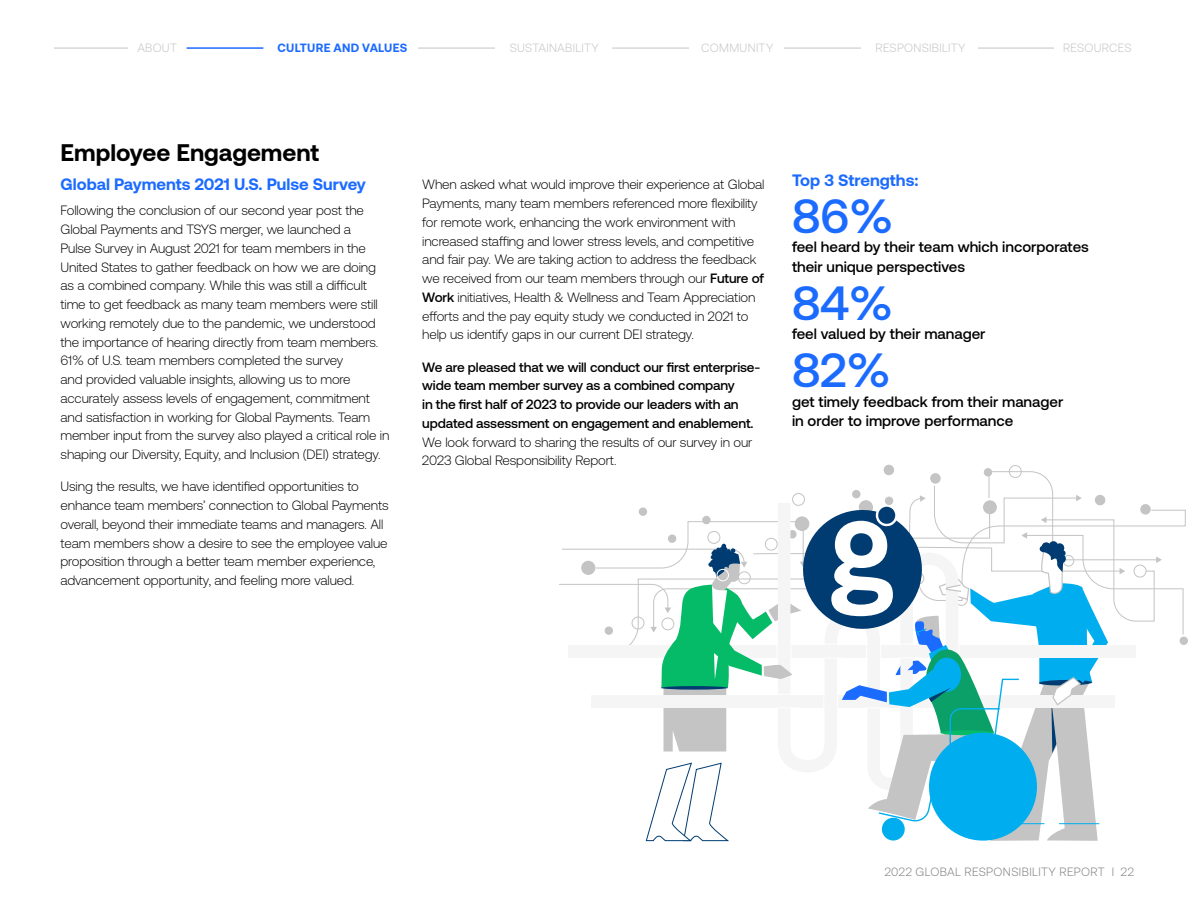
<style>
.page{position:relative;width:1188px;height:918px;background:#fff}
.page>*{position:absolute;margin:0;border:0;box-sizing:border-box;transform-origin:0 0}
.t1{font:500 48px "GP Commerce";color:#1c6bff}
.t2{font:700 24px "GP Commerce";color:#000}
.t3{font:700 16.5px "GP Commerce";color:#1c6bff}
.t4{font:500 15px/19.5px "GP Commerce";color:#000}
.t5{font:300 13.5px/18.8px "GP Commerce";letter-spacing:-.01em;color:#000}
.t6{font:500 13.5px/18.8px "GP Commerce";letter-spacing:-.01em;color:#000}
.t7{font:300 12px "GP Commerce";letter-spacing:.02em;color:#c4c4c4}
.t8{font:300 12px "GP Commerce";letter-spacing:.035em;color:#7e7e7e}
.t9{font:700 12px "GP Commerce";letter-spacing:.015em;color:#1c6bff}
.s1{font-weight:500}
</style>
<div class="page">
<div style="left:1009px;top:465px;width:13px;height:13px;border:1px solid #c4c4c4;border-radius:50%"></div>
<div style="left:1180px;top:637px;width:8px;height:8px;background:#c4c4c4;border-radius:50%"></div>
<div style="left:984px;top:468px;width:8px;height:9px;background:#c4c4c4;border-radius:50%"></div>
<div style="left:884px;top:465px;width:10px;height:10px;background:#c4c4c4;border-radius:50%"></div>
<svg style="left:559px;top:471px;width:625px;height:370px"></svg>
<hr style="left:978px;top:48px;width:77px;height:1px;background:#c4c4c4">
<hr style="left:784px;top:48px;width:77px;height:1px;background:#c4c4c4">
<hr style="left:612px;top:48px;width:77px;height:1px;background:#c4c4c4">
<hr style="left:418px;top:48px;width:77px;height:1px;background:#c4c4c4">
<hr style="left:187px;top:47px;width:76px;height:2px;background:#1c6bff">
<hr style="left:54px;top:48px;width:75px;height:1px;background:#c4c4c4">
<p class="t7" style="left:137px;top:41px;width:41px">ABOUT</p>
<p class="t9" style="left:278px;top:41px;width:131px">CULTURE AND VALUES</p>
<p class="t7" style="left:510px;top:41px;width:91px">SUSTAINABILITY</p>
<p class="t7" style="left:701px;top:41px;width:74px">COMMUNITY</p>
<p class="t7" style="left:876px;top:41px;width:92px">RESPONSIBILITY</p>
<p class="t7" style="left:1063px;top:41px;width:70px">RESOURCES</p>
<h2 class="t2" style="left:61px;top:139px;width:260px">Employee Engagement</h2>
<p class="t3" style="left:61px;top:175px;width:307px">Global Payments 2021 U.S. Pulse Survey</p>
<p class="t5" style="left:61px;top:201px;width:330px">Following the conclusion of our second year post the Global Payments and TSYS merger, we launched a<br>Pulse Survey in August 2021 for team members in the United States to gather feedback on how we are doing as a combined company. While this was still a difficult time to get feedback as many team members were still working remotely due to the pandemic, we understood the importance of hearing directly from team members.<br>61% of U.S. team members completed the survey<br>and provided valuable insights, allowing us to more accurately assess levels of engagement, commitment and satisfaction in working for Global Payments. Team member input from the survey also played a critical role in shaping our Diversity, Equity, and Inclusion (DEI) strategy.</p>
<p class="t5" style="left:61px;top:477px;width:330px">Using the results, we have identified opportunities to enhance team members’ connection to Global Payments overall, beyond their immediate teams and managers. All team members show a desire to see the employee value proposition through a better team member experience, advancement opportunity, and feeling more valued.</p>
<p class="t5" style="left:422px;top:175px;width:344px">When asked what would improve their experience at Global Payments, many team members referenced more flexibility for remote work, enhancing the work environment with increased staffing and lower stress levels, and competitive and fair pay. We are taking action to address the feedback we received from our team members through our <span class="s1">Future of Work</span> initiatives, Health &amp; Wellness and Team Appreciation efforts and the pay equity study we conducted in 2021 to help us identify gaps in our current DEI strategy.</p>
<p class="t6" style="left:422px;top:358px;width:340px">We are pleased that we will conduct our first enterprise&shy;wide team member survey as a combined company<br>in the first half of 2023 to provide our leaders with an updated assessment on engagement and enablement.</p>
<p class="t5" style="left:422px;top:433px;width:332px">We look forward to sharing the results of our survey in our<br>2023 Global Responsibility Report.</p>
<p class="t3" style="left:792px;top:171px;width:128px">Top 3 Strengths:</p>
<h1 class="t1" style="left:792px;top:189px;width:103px">86%</h1>
<p class="t4" style="left:792px;top:237px;width:298px">feel heard by their team which incorporates their unique perspectives</p>
<h1 class="t1" style="left:792px;top:276px;width:102px">84%</h1>
<p class="t4" style="left:792px;top:324px;width:195px">feel valued by their manager</p>
<h1 class="t1" style="left:792px;top:344px;width:100px">82%</h1>
<p class="t4" style="left:792px;top:392px;width:273px">get timely feedback from their manager in order to improve performance</p>
<p class="t8" style="left:885px;top:865px;width:251px">2022 GLOBAL RESPONSIBILITY REPORT | 22</p>
</div>
